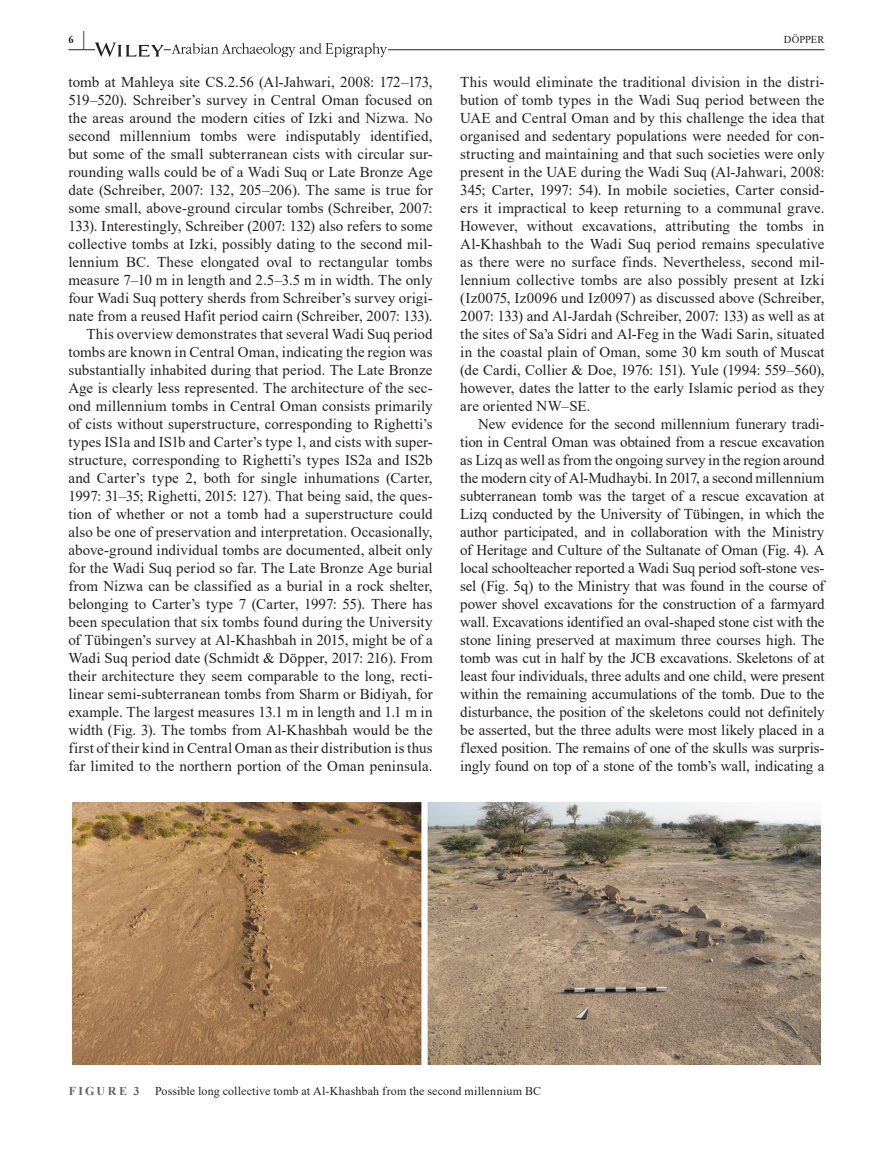
<style>
.page{position:relative;width:893px;height:1174px;background:#fff}
.page>*{position:absolute;margin:0;border:0;box-sizing:border-box;transform-origin:0 0}
.t1{font:15px/18px "Times New Roman";letter-spacing:.005em;color:#231f20;text-align:justify}
.t2{font:12px "Times New Roman";letter-spacing:.01em;color:#231f20}
.t3{font:700 12px "Times New Roman";letter-spacing:.205em;color:#636366}
.t4{font:10.5px "Times New Roman";letter-spacing:.005em;color:#231f20}
.t5{font:700 10.5px "Times New Roman";color:#231f20}
.s1{font-size:20.25px}
</style>
<div class="page">
<hr style="left:68px;top:49px;width:756px;height:1px;background:#231f20">
<svg style="left:95px;top:43px;width:69px;height:14px"></svg>
<img style="left:171px;top:43px;width:216px;height:14px">
<img style="left:72px;top:802px;width:749px;height:262px">
<p class="t5" style="left:68px;top:32px;width:18px">6 <span class="s1">|</span></p>
<p class="t4" style="left:784px;top:32px;width:42px">DÖPPER</p>
<p class="t1" style="left:68px;top:73px;width:366px;text-align:right">tomb at Mahleya site CS.2.56 (Al-Jahwari, 2008: 172–173, 519–520). Schreiber’s survey in Central Oman focused on the areas around the modern cities of Izki and Nizwa. No second millennium tombs were indisputably identified, but some of the small subterranean cists with circular sur&shy;rounding walls could be of a Wadi Suq or Late Bronze Age date (Schreiber, 2007: 132, 205–206). The same is true for some small, above-ground circular tombs (Schreiber, 2007:<br>133). Interestingly, Schreiber (2007: 132) also refers to some collective tombs at Izki, possibly dating to the second mil&shy;lennium BC. These elongated oval to rectangular tombs measure 7–10 m in length and 2.5–3.5 m in width. The only four Wadi Suq pottery sherds from Schreiber’s survey origi&shy;nate from a reused Hafit period cairn (Schreiber, 2007: 133).<br>This overview demonstrates that several Wadi Suq period tombs are known in Central Oman, indicating the region was substantially inhabited during that period. The Late Bronze Age is clearly less represented. The architecture of the sec&shy;ond millennium tombs in Central Oman consists primarily of cists without superstructure, corresponding to Righetti’s types IS1a and IS1b and Carter’s type 1, and cists with super&shy;structure, corresponding to Righetti’s types IS2a and IS2b and Carter’s type 2, both for single inhumations (Carter, 1997: 31–35; Righetti, 2015: 127). That being said, the ques&shy;tion of whether or not a tomb had a superstructure could also be one of preservation and interpretation. Occasionally, above-ground individual tombs are documented, albeit only for the Wadi Suq period so far. The Late Bronze Age burial from Nizwa can be classified as a burial in a rock shelter, belonging to Carter’s type 7 (Carter, 1997: 55). There has been speculation that six tombs found during the University of Tübingen’s survey at Al-Khashbah in 2015, might be of a Wadi Suq period date (Schmidt &amp; Döpper, 2017: 216). From their architecture they seem comparable to the long, recti&shy;linear semi-subterranean tombs from Sharm or Bidiyah, for example. The largest measures 13.1 m in length and 1.1 m in width (Fig. 3). The tombs from Al-Khashbah would be the first of their kind in Central Oman as their distribution is thus far limited to the northern portion of the Oman peninsula.</p>
<p class="t1" style="left:460px;top:73px;width:366px">This would eliminate the traditional division in the distri&shy;bution of tomb types in the Wadi Suq period between the UAE and Central Oman and by this challenge the idea that organised and sedentary populations were needed for con&shy;structing and maintaining and that such societies were only present in the UAE during the Wadi Suq (Al-Jahwari, 2008:<br>345; Carter, 1997: 54). In mobile societies, Carter consid&shy;ers it impractical to keep returning to a communal grave.<br>However, without excavations, attributing the tombs in Al-Khashbah to the Wadi Suq period remains speculative as there were no surface finds. Nevertheless, second mil&shy;lennium collective tombs are also possibly present at Izki (Iz0075, Iz0096 und Iz0097) as discussed above (Schreiber, 2007: 133) and Al-Jardah (Schreiber, 2007: 133) as well as at the sites of Sa’a Sidri and Al-Feg in the Wadi Sarin, situated in the coastal plain of Oman, some 30 km south of Muscat (de Cardi, Collier &amp; Doe, 1976: 151). Yule (1994: 559–560), however, dates the latter to the early Islamic period as they are oriented NW–SE.</p>
<p class="t1" style="left:460px;top:415px;width:366px;text-indent:18px">New evidence for the second millennium funerary tradi&shy;tion in Central Oman was obtained from a rescue excavation as Lizq as well as from the ongoing survey in the region around the modern city of Al-Mudhaybi. In 2017, a second millennium subterranean tomb was the target of a rescue excavation at Lizq conducted by the University of Tübingen, in which the author participated, and in collaboration with the Ministry of Heritage and Culture of the Sultanate of Oman (Fig. 4). A local schoolteacher reported a Wadi Suq period soft-stone ves&shy;sel (Fig. 5q) to the Ministry that was found in the course of power shovel excavations for the construction of a farmyard wall. Excavations identified an oval-shaped stone cist with the stone lining preserved at maximum three courses high. The tomb was cut in half by the JCB excavations. Skeletons of at least four individuals, three adults and one child, were present within the remaining accumulations of the tomb. Due to the disturbance, the position of the skeletons could not definitely be asserted, but the three adults were most likely placed in a flexed position. The remains of one of the skulls was surpris&shy;ingly found on top of a stone of the tomb’s wall, indicating a</p>
<p class="t3" style="left:69px;top:1082px;width:72px">FIGURE 3</p>
<p class="t2" style="left:155px;top:1083px;width:388px">Possible long collective tomb at Al-Khashbah from the second millennium BC</p>
</div>
